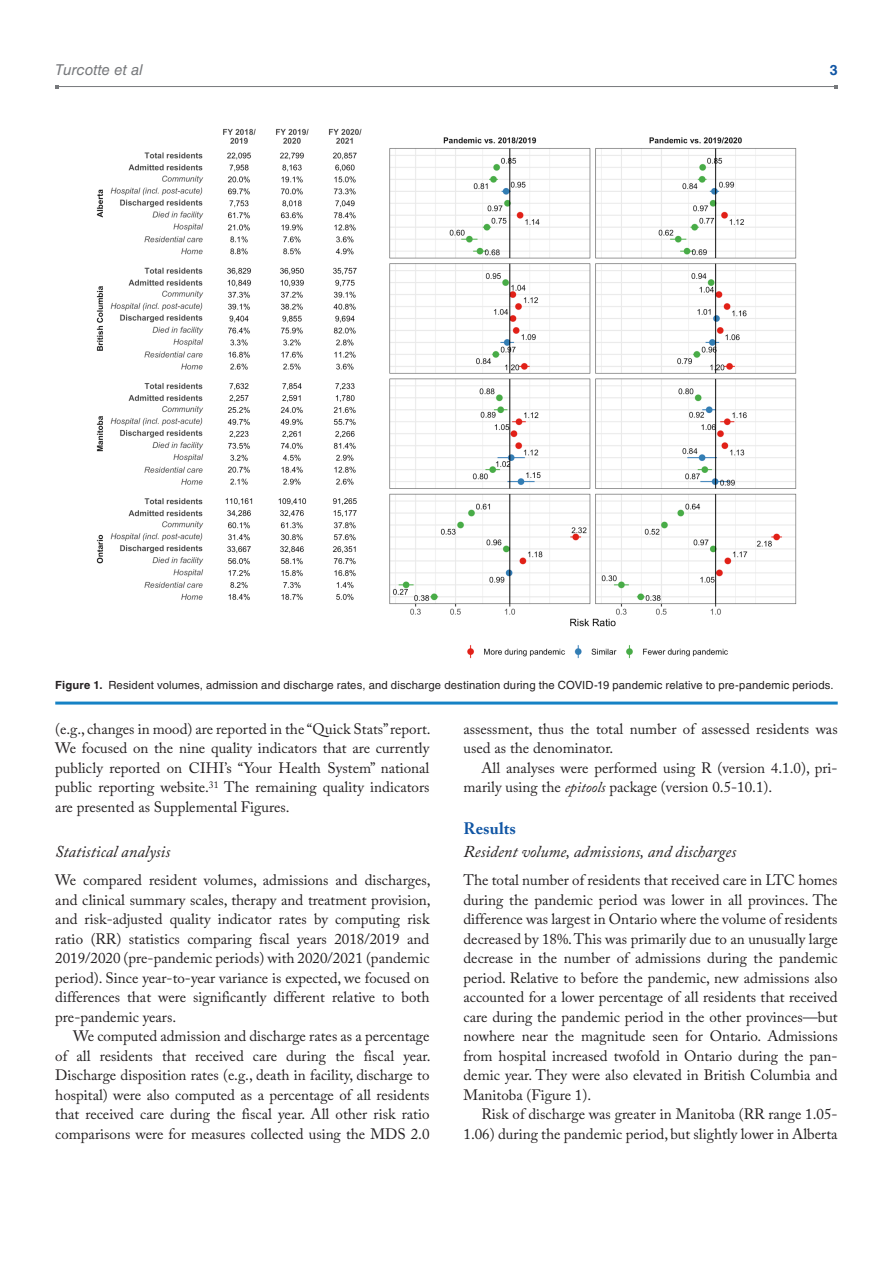
<style>
.page{position:relative;width:893px;height:1263px;background:#fff}
.page>*{position:absolute;margin:0;border:0;box-sizing:border-box;transform-origin:0 0}
.t1{font:italic 16.5px "Adobe Caslon Pro";color:#231f20}
.t2{font:700 16.5px "Adobe Caslon Pro";color:#1055a4}
.t3{font:15px/19.5px "Adobe Caslon Pro";color:#231f20;text-align:justify}
.t4{font:italic 15px "Helvetica LT Std";color:#76787b}
.t5{font:700 14.25px "Helvetica LT Std";color:#1055a4}
.t6{font:11.25px "Helvetica LT Std";letter-spacing:.015em;color:#231f20}
.s1{font-weight:700}
.s2{font-style:italic}
</style>
<div class="page">
<hr style="left:57px;top:86px;width:779px;height:1px;background:#76787b">
<hr style="left:55px;top:701px;width:783px;height:3px;background:#1582c5">
<img style="left:96px;top:128px;width:701px;height:531px">
<p class="t4" style="left:55px;top:61px;width:89px">Turcotte et al</p>
<p class="t5" style="left:830px;top:61px;width:9px">3</p>
<p class="t6" style="left:55px;top:678px;width:780px"><span class="s1">Figure 1.</span> Resident volumes, admission and discharge rates, and discharge destination during the COVID-19 pandemic relative to pre-pandemic periods.</p>
<p class="t3" style="left:55px;top:719px;width:377px">(e.g., changes in mood) are reported in the “Quick Stats” report.<br>We focused on the nine quality indicators that are currently publicly reported on CIHI’s “Your Health System” national public reporting website.<sup>31</sup> The remaining quality indicators are presented as Supplemental Figures.</p>
<p class="t1" style="left:55px;top:841px;width:116px">Statistical analysis</p>
<p class="t3" style="left:55px;top:870px;width:377px">We compared resident volumes, admissions and discharges, and clinical summary scales, therapy and treatment provision, and risk-adjusted quality indicator rates by computing risk ratio (RR) statistics comparing fiscal years 2018/2019 and 2019/2020 (pre-pandemic periods) with 2020/2021 (pandemic period). Since year-to-year variance is expected, we focused on differences that were significantly different relative to both pre-pandemic years.</p>
<p class="t3" style="left:55px;top:1026px;width:377px;text-indent:18px">We computed admission and discharge rates as a percentage of all residents that received care during the fiscal year.<br>Discharge disposition rates (e.g., death in facility, discharge to hospital) were also computed as a percentage of all residents that received care during the fiscal year. All other risk ratio comparisons were for measures collected using the MDS 2.0</p>
<p class="t3" style="left:463px;top:719px;width:376px">assessment, thus the total number of assessed residents was used as the denominator.</p>
<p class="t3" style="left:463px;top:758px;width:376px;text-indent:18px">All analyses were performed using R (version 4.1.0), pri&shy;marily using the <span class="s2">epitools</span> package (version 0.5-10.1).</p>
<p class="t2" style="left:463px;top:819px;width:54px">Results</p>
<p class="t1" style="left:463px;top:841px;width:274px">Resident volume, admissions, and discharges</p>
<p class="t3" style="left:463px;top:870px;width:376px">The total number of residents that received care in LTC homes during the pandemic period was lower in all provinces. The difference was largest in Ontario where the volume of residents decreased by 18%. This was primarily due to an unusually large decrease in the number of admissions during the pandemic period. Relative to before the pandemic, new admissions also accounted for a lower percentage of all residents that received care during the pandemic period in the other provinces—but nowhere near the magnitude seen for Ontario. Admissions from hospital increased twofold in Ontario during the pan&shy;demic year. They were also elevated in British Columbia and Manitoba (Figure 1).</p>
<p class="t3" style="left:463px;top:1104px;width:376px;text-align:right">Risk of discharge was greater in Manitoba (RR range 1.05-<br>1.06) during the pandemic period, but slightly lower in Alberta</p>
</div>
